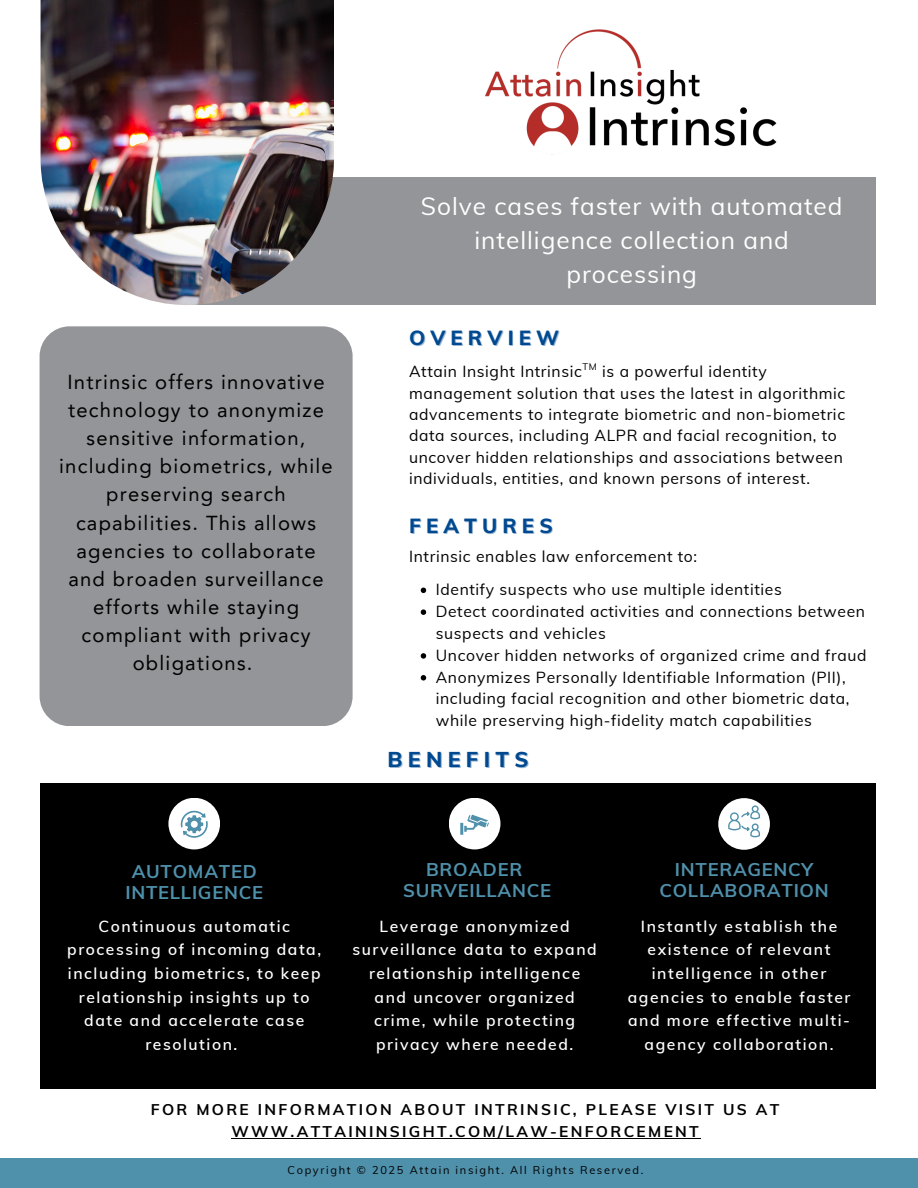
<style>
.page{position:relative;width:918px;height:1188px;background:#fff}
.page>*{position:absolute;margin:0;border:0;box-sizing:border-box;transform-origin:0 0}
.t1{font:24.45px/33.8px "Muli";letter-spacing:.04em;color:#fff;text-align:center}
.t2{font:800 21.45px "Muli";letter-spacing:.25em;color:#004990}
.t3{font:800 20.4px "Muli";letter-spacing:.25em;color:#004990}
.t4{font:20.25px/28.2px "Avenir LT Pro";letter-spacing:.06em;color:#000;text-align:center}
.t5{font:700 18.45px/21.3px "Muli";letter-spacing:.04em;color:#4f90ab;text-align:center}
.t6{font:15.75px/21.3px "Muli";letter-spacing:.04em;color:#000}
.t7{font:600 15.75px/23.7px "Muli";letter-spacing:.1em;color:#fff;text-align:center}
.t8{font:700 15.45px/21.1px "Muli";letter-spacing:.15em;color:#000;text-align:center}
.t9{font:10.95px "Muli";letter-spacing:.15em;color:#000}
.t10{font:9.45px "Muli";color:#000}
</style>
<div class="page">
<div style="left:190px;top:178px;width:685px;height:127px;background:#939598"></div>
<img style="left:41px;top:0;width:293px;height:305px">
<div style="left:40px;top:326px;width:313px;height:400px;background:#939598;border-radius:30px"></div>
<div style="left:0;top:1158px;width:918px;height:30px;background:#4f90ab"></div>
<div style="left:41px;top:784px;width:835px;height:305px;background:#000"></div>
<div style="left:168px;top:798px;width:52px;height:51px;background:#fff;border-radius:50%"></div>
<div style="left:718px;top:798px;width:52px;height:52px;background:#fff;border-radius:50%"></div>
<img style="left:485px;top:29px;width:292px;height:118px">
<div style="left:449px;top:798px;width:51px;height:51px;background:#fff;border-radius:50%"></div>
<svg style="left:460px;top:815px;width:29px;height:20px"></svg>
<svg style="left:728px;top:805px;width:32px;height:32px"></svg>
<svg style="left:180px;top:810px;width:28px;height:28px"></svg>
<svg style="left:421px;top:588px;width:5px;height:5px"></svg>
<svg style="left:421px;top:609px;width:5px;height:6px"></svg>
<svg style="left:421px;top:653px;width:5px;height:6px"></svg>
<svg style="left:421px;top:675px;width:5px;height:6px"></svg>
<hr style="left:231px;top:1138px;width:274px;height:1px;background:#000">
<hr style="left:505px;top:1138px;width:196px;height:1px;background:#000">
<p class="t1" style="left:421px;top:189px;width:423px">Solve cases faster with automated intelligence collection and processing</p>
<h1 class="t4" style="left:59px;top:370px;width:275px">Intrinsic offers innovative technology to anonymize sensitive information, including biometrics, while preserving search capabilities. This allows agencies to collaborate and broaden surveillance efforts while staying compliant with privacy obligations.</h1>
<p class="t3" style="left:409px;top:324px;width:152px">OVERVIEW</p>
<p class="t10" style="left:583px;top:361px;width:16px">TM</p>
<p class="t6" style="left:409px;top:361px;width:438px;text-indent:193px">is a powerful identity management solution that uses the latest in algorithmic advancements to integrate biometric and non-biometric data sources, including ALPR and facial recognition, to uncover hidden relationships and associations between individuals, entities, and known persons of interest.</p>
<p class="t6" style="left:409px;top:361px;width:174px">Attain Insight Intrinsic</p>
<p class="t3" style="left:409px;top:513px;width:145px">FEATURES</p>
<h2 class="t6" style="left:409px;top:546px;width:290px">Intrinsic enables law enforcement to:</h2>
<p class="t6" style="left:436px;top:579px;width:348px">Identify suspects who use multiple identities</p>
<h2 class="t6" style="left:436px;top:600px;width:431px;line-height:21.9px">Detect coordinated activities and connections between suspects and vehicles</h2>
<p class="t6" style="left:436px;top:644px;width:432px">Uncover hidden networks of organized crime and fraud</p>
<p class="t6" style="left:436px;top:666px;width:415px;line-height:21.9px">Anonymizes Personally Identifiable Information (PII), including facial recognition and other biometric data, while preserving high-fidelity match capabilities</p>
<h4 class="t2" style="left:388px;top:745px;width:143px">BENEFITS</h4>
<p class="t5" style="left:126px;top:860px;width:139px">AUTOMATED<br>INTELLIGENCE</p>
<h2 class="t7" style="left:67px;top:914px;width:255px">Continuous automatic processing of incoming data, including biometrics, to keep relationship insights up to date and accelerate case resolution.</h2>
<p class="t5" style="left:403px;top:858px;width:149px">BROADER<br>SURVEILLANCE</p>
<p class="t7" style="left:353px;top:914px;width:246px">Leverage anonymized surveillance data to expand relationship intelligence and uncover organized crime, while protecting privacy where needed.</p>
<h4 class="t5" style="left:659px;top:858px;width:171px">INTERAGENCY<br>COLLABORATION</h4>
<h4 class="t7" style="left:628px;top:914px;width:224px">Instantly establish the existence of relevant intelligence in other agencies to enable faster and more effective multi&shy;agency collaboration.</h4>
<h6 class="t8" style="left:151px;top:1099px;width:630px">FOR MORE INFORMATION ABOUT INTRINSIC, PLEASE VISIT US AT<br>WWW.ATTAININSIGHT.COM/LAW-ENFORCEMENT</h6>
<h6 class="t9" style="left:288px;top:1163px;width:357px">Copyright © 2025 Attain insight. All Rights Reserved.</h6>
</div>
